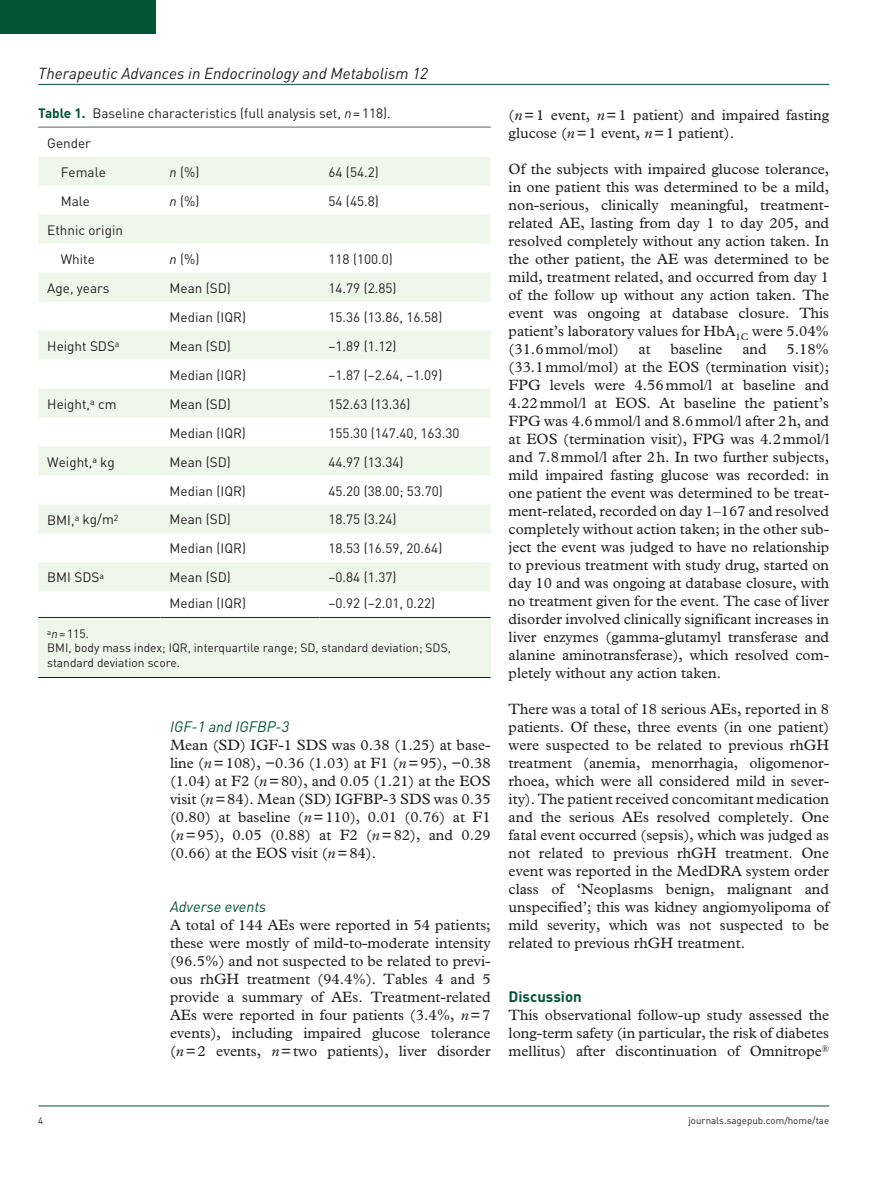
<style>
.page{position:relative;width:893px;height:1191px;background:#fff}
.page>*{position:absolute;margin:0;border:0;box-sizing:border-box;transform-origin:0 0}
.t1{font:italic 15.75px "DIN";color:#231f20}
.t2{font:15px/18px "Plantin Std";color:#231f20;text-align:justify}
.t3{font:italic 15px "DIN";color:#015436}
.t4{font:700 15px "DIN";color:#015436}
.t5{font:13.5px/29px "DIN";color:#231f20}
.t6{font:12px/14.2px "DIN";color:#231f20}
.t7{font:9.75px "DIN";color:#231f20}
.s1{font-weight:700;color:#015436}
.s2{font-style:italic}
</style>
<div class="page">
<hr style="left:38px;top:84px;width:791px;height:1px;background:#015436">
<hr style="left:38px;top:1105px;width:791px;height:1px;background:#015436">
<div style="left:0;top:0;width:155px;height:34px;background:#015436"></div>
<div style="left:38px;top:617px;width:453px;height:60px;background:#eff7ea"></div>
<hr style="left:38px;top:127px;width:453px;height:1px;background:#231f20">
<hr style="left:38px;top:677px;width:453px;height:1px;background:#231f20">
<svg style="left:38px;top:157px;width:452px;height:434px;fill:#eff7ea"></svg>
<hr style="left:38px;top:617px;width:123px;height:1px;background:#231f20">
<hr style="left:161px;top:617px;width:158px;height:1px;background:#231f20">
<hr style="left:320px;top:617px;width:170px;height:1px;background:#231f20">
<p class="t1" style="left:38px;top:63px;width:391px">Therapeutic Advances in Endocrinology and Metabolism 12</p>
<p class="t5" style="left:38px;top:98px;width:354px"><span class="s1">Table 1.</span> Baseline characteristics (full analysis set, <span class="s2">n</span>=118).</p>
<p class="t5" style="left:61px;top:128px;width:47px;text-indent:-14px">Gender<br>Female</p>
<p class="t5" style="left:170px;top:157px;width:31px"><span class="s2">n</span> (%)</p>
<p class="t5" style="left:328px;top:157px;width:52px">64 (54.2)</p>
<p class="t5" style="left:61px;top:186px;width:31px">Male</p>
<p class="t5" style="left:170px;top:186px;width:31px"><span class="s2">n</span> (%)</p>
<p class="t5" style="left:328px;top:186px;width:52px">54 (45.8)</p>
<p class="t5" style="left:61px;top:215px;width:64px;text-indent:-14px">Ethnic origin<br>White</p>
<p class="t5" style="left:170px;top:244px;width:31px"><span class="s2">n</span> (%)</p>
<p class="t5" style="left:328px;top:244px;width:66px">118 (100.0)</p>
<p class="t5" style="left:47px;top:273px;width:64px">Age, years</p>
<p class="t5" style="left:170px;top:273px;width:63px">Mean (SD)</p>
<p class="t5" style="left:328px;top:273px;width:70px">14.79 (2.85)</p>
<p class="t5" style="left:170px;top:302px;width:78px">Median (IQR)</p>
<p class="t5" style="left:328px;top:302px;width:115px">15.36 (13.86, 16.58)</p>
<p class="t5" style="left:47px;top:331px;width:74px">Height SDS<sup>a</sup></p>
<p class="t5" style="left:170px;top:331px;width:63px">Mean (SD)</p>
<p class="t5" style="left:329px;top:331px;width:70px">−1.89 (1.12)</p>
<p class="t5" style="left:170px;top:360px;width:78px">Median (IQR)</p>
<p class="t5" style="left:329px;top:360px;width:115px">−1.87 (−2.64, −1.09)</p>
<p class="t5" style="left:47px;top:389px;width:71px">Height,<sup>a</sup> cm</p>
<p class="t5" style="left:170px;top:389px;width:63px">Mean (SD)</p>
<p class="t5" style="left:328px;top:389px;width:84px">152.63 (13.36)</p>
<p class="t5" style="left:170px;top:418px;width:78px">Median (IQR)</p>
<p class="t5" style="left:328px;top:418px;width:132px">155.30 (147.40, 163.30</p>
<p class="t5" style="left:47px;top:447px;width:69px">Weight,<sup>a</sup> kg</p>
<p class="t5" style="left:170px;top:447px;width:63px">Mean (SD)</p>
<p class="t5" style="left:328px;top:447px;width:77px">44.97 (13.34)</p>
<p class="t5" style="left:170px;top:476px;width:78px">Median (IQR)</p>
<p class="t5" style="left:328px;top:476px;width:116px">45.20 (38.00; 53.70)</p>
<p class="t5" style="left:47px;top:505px;width:73px">BMI,<sup>a</sup> kg/m<sup>2</sup></p>
<p class="t5" style="left:170px;top:505px;width:63px">Mean (SD)</p>
<p class="t5" style="left:329px;top:505px;width:70px">18.75 (3.24)</p>
<p class="t5" style="left:170px;top:534px;width:78px">Median (IQR)</p>
<p class="t5" style="left:329px;top:534px;width:115px">18.53 (16.59, 20.64)</p>
<p class="t5" style="left:47px;top:563px;width:58px">BMI SDS<sup>a</sup></p>
<p class="t5" style="left:170px;top:563px;width:63px">Mean (SD)</p>
<p class="t5" style="left:329px;top:563px;width:70px">−0.84 (1.37)</p>
<p class="t5" style="left:170px;top:589px;width:78px">Median (IQR)</p>
<p class="t5" style="left:329px;top:589px;width:108px">−0.92 (−2.01, 0.22)</p>
<p class="t6" style="left:47px;top:626px;width:405px"><sup>a</sup><span class="s2">n</span>=115.<br>BMI, body mass index; IQR, interquartile range; SD, standard deviation; SDS, standard deviation score.</p>
<p class="t3" style="left:170px;top:717px;width:121px">IGF-1 and IGFBP-3</p>
<p class="t2" style="left:170px;top:736px;width:322px">Mean (SD) IGF-1 SDS was 0.38 (1.25) at base&shy;line (<span class="s2">n</span>=108), −0.36 (1.03) at F1 (<span class="s2">n</span>=95), −0.38 (1.04) at F2 (<span class="s2">n</span>=80), and 0.05 (1.21) at the EOS visit (<span class="s2">n</span>=84). Mean (SD) IGFBP-3 SDS was 0.35 (0.80) at baseline (<span class="s2">n</span>=110), 0.01 (0.76) at F1 (<span class="s2">n</span>=95), 0.05 (0.88) at F2 (<span class="s2">n</span>=82), and 0.29 (0.66) at the EOS visit (<span class="s2">n</span>=84).</p>
<p class="t3" style="left:170px;top:897px;width:98px">Adverse events</p>
<p class="t2" style="left:170px;top:916px;width:322px">A total of 144 AEs were reported in 54 patients; these were mostly of mild-to-moderate intensity (96.5%) and not suspected to be related to previ&shy;ous rhGH treatment (94.4%). Tables 4 and 5 provide a summary of AEs. Treatment-related AEs were reported in four patients (3.4%, <span class="s2">n</span>=7 events), including impaired glucose tolerance (<span class="s2">n</span>=2 events, <span class="s2">n</span>=two patients), liver disorder</p>
<p class="t2" style="left:509px;top:106px;width:322px">(<span class="s2">n</span>=1 event, <span class="s2">n</span>=1 patient) and impaired fasting glucose (<span class="s2">n</span>=1 event, <span class="s2">n</span>=1 patient).</p>
<p class="t2" style="left:509px;top:160px;width:322px">Of the subjects with impaired glucose tolerance, in one patient this was determined to be a mild, non-serious, clinically meaningful, treatment&shy;related AE, lasting from day 1 to day 205, and resolved completely without any action taken. In the other patient, the AE was determined to be mild, treatment related, and occurred from day 1 of the follow up without any action taken. The event was ongoing at database closure. This patient’s laboratory values for HbA<sub>1C</sub> were 5.04% (31.6mmol/mol)</p>
<p class="t2" style="left:638px;top:340px;width:14px">at</p>
<p class="t2" style="left:670px;top:340px;width:54px">baseline</p>
<p class="t2" style="left:742px;top:340px;width:26px">and</p>
<p class="t2" style="left:509px;top:340px;width:322px;text-indent:278px">5.18% (33.1mmol/mol) at the EOS (termination visit); FPG levels were 4.56mmol/l at baseline and 4.22mmol/l at EOS. At baseline the patient’s FPG was 4.6mmol/l and 8.6mmol/l after 2h, and at EOS (termination visit), FPG was 4.2mmol/l and 7.8mmol/l after 2h. In two further subjects, mild impaired fasting glucose was recorded: in one patient the event was determined to be treat&shy;ment-related, recorded on day 1–167 and resolved completely without action taken; in the other sub&shy;ject the event was judged to have no relationship to previous treatment with study drug, started on day 10 and was ongoing at database closure, with no treatment given for the event. The case of liver disorder involved clinically significant increases in liver enzymes (gamma-glutamyl transferase and alanine aminotransferase), which resolved com&shy;pletely without any action taken.</p>
<p class="t2" style="left:509px;top:700px;width:322px">There was a total of 18 serious AEs, reported in 8 patients. Of these, three events (in one patient) were suspected to be related to previous rhGH treatment (anemia, menorrhagia, oligomenor&shy;rhoea, which were all considered mild in sever&shy;ity). The patient received concomitant medication and the serious AEs resolved completely. One fatal event occurred (sepsis), which was judged as not related to previous rhGH treatment. One event was reported in the MedDRA system order class of ‘Neoplasms benign, malignant and unspecified’; this was kidney angiomyolipoma of mild severity, which was not suspected to be related to previous rhGH treatment.</p>
<p class="t4" style="left:509px;top:987px;width:75px">Discussion</p>
<p class="t2" style="left:509px;top:1006px;width:322px">This observational follow-up study assessed the long-term safety (in particular, the risk of diabetes mellitus) after discontinuation of Omnitrope<sup>®</sup></p>
<p class="t7" style="left:38px;top:1114px;width:7px">4</p>
<p class="t7" style="left:688px;top:1114px;width:142px">journals.sagepub.com/home/tae</p>
</div>
